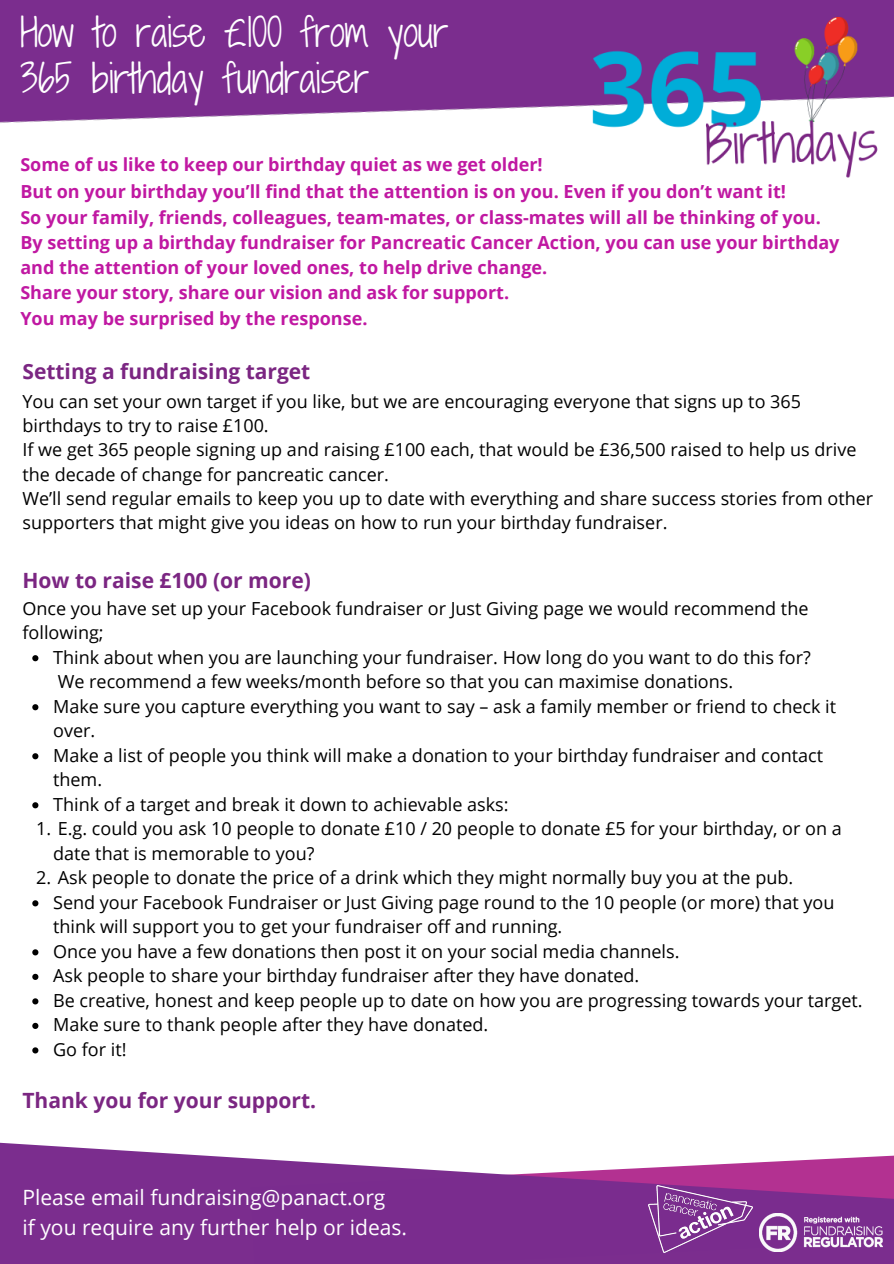
<style>
.page{position:relative;width:894px;height:1264px;background:#fff}
.page>*{position:absolute;margin:0;border:0;box-sizing:border-box;transform-origin:0 0}
.t1{font:38.1px/45.3px "Shadows Into Light Two";color:#fff}
.t2{font:700 21px "Open Sans";color:#7b2682}
.t3{font:21px/29.2px "Open Sans";color:#fff}
.t4{font:18px/24.5px "Open Sans";color:#000}
.t5{font:700 18px/25.8px "Open Sans";color:#c018a2}
</style>
<div class="page">
<img style="left:0;top:0;width:539px;height:123px">
<img style="left:539px;top:0;width:354px;height:178px">
<img style="left:0;top:1142px;width:893px;height:121px">
<img style="left:648px;top:1184px;width:104px;height:68px">
<svg style="left:32px;top:655px;width:6px;height:6px"></svg>
<svg style="left:32px;top:704px;width:6px;height:6px"></svg>
<svg style="left:32px;top:753px;width:6px;height:6px"></svg>
<svg style="left:32px;top:802px;width:6px;height:6px"></svg>
<svg style="left:32px;top:900px;width:6px;height:6px"></svg>
<svg style="left:32px;top:949px;width:6px;height:6px"></svg>
<svg style="left:32px;top:973px;width:6px;height:6px"></svg>
<svg style="left:32px;top:998px;width:6px;height:6px"></svg>
<svg style="left:32px;top:1022px;width:6px;height:6px"></svg>
<svg style="left:32px;top:1047px;width:6px;height:6px"></svg>
<img style="left:759px;top:1213px;width:123px;height:37px">
<h1 class="t1" style="left:20px;top:10px;width:429px">How to raise £100 from your<br>365 birthday fundraiser</h1>
<p class="t5" style="left:20px;top:151px;width:820px">Some of us like to keep our birthday quiet as we get older!<br>But on your birthday you’ll find that the attention is on you. Even if you don’t want it!<br>So your family, friends, colleagues, team-mates, or class-mates will all be thinking of you.<br>By setting up a birthday fundraiser for Pancreatic Cancer Action, you can use your birthday and the attention of your loved ones, to help drive change.<br>Share your story, share our vision and ask for support.<br>You may be surprised by the response.</p>
<p class="t2" style="left:22px;top:356px;width:289px">Setting a fundraising target</p>
<p class="t4" style="left:22px;top:389px;width:852px">You can set your own target if you like, but we are encouraging everyone that signs up to 365 birthdays to try to raise £100.<br>If we get 365 people signing up and raising £100 each, that would be £36,500 raised to help us drive the decade of change for pancreatic cancer.<br>We’ll send regular emails to keep you up to date with everything and share success stories from other supporters that might give you ideas on how to run your birthday fundraiser.</p>
<p class="t2" style="left:22px;top:565px;width:290px">How to raise £100 (or more)</p>
<p class="t4" style="left:22px;top:595px;width:787px">Once you have set up your Facebook fundraiser or Just Giving page we would recommend the following;</p>
<p class="t4" style="left:53px;top:644px;width:784px">Think about when you are launching your fundraiser. How long do you want to do this for?<br>We recommend a few weeks/month before so that you can maximise donations.<br>Make sure you capture everything you want to say – ask a family member or friend to check it over.<br>Make a list of people you think will make a donation to your birthday fundraiser and contact them.<br>Think of a target and break it down to achievable asks:</p>
<p class="t4" style="left:53px;top:816px;width:789px;text-indent:-17px">1. E.g. could you ask 10 people to donate £10 / 20 people to donate £5 for your birthday, or on a date that is memorable to you?</p>
<p class="t4" style="left:53px;top:865px;width:810px;text-indent:-17px">2. Ask people to donate the price of a drink which they might normally buy you at the pub.<br>Send your Facebook Fundraiser or Just Giving page round to the 10 people (or more) that you think will support you to get your fundraiser off and running.<br>Once you have a few donations then post it on your social media channels.<br>Ask people to share your birthday fundraiser after they have donated.<br>Be creative, honest and keep people up to date on how you are progressing towards your target.<br>Make sure to thank people after they have donated.<br>Go for it!</p>
<p class="t2" style="left:22px;top:1085px;width:295px">Thank you for your support.</p>
<p class="t3" style="left:22px;top:1182px;width:386px">Please email fundraising@panact.org<br>if you require any further help or ideas.</p>
</div>
